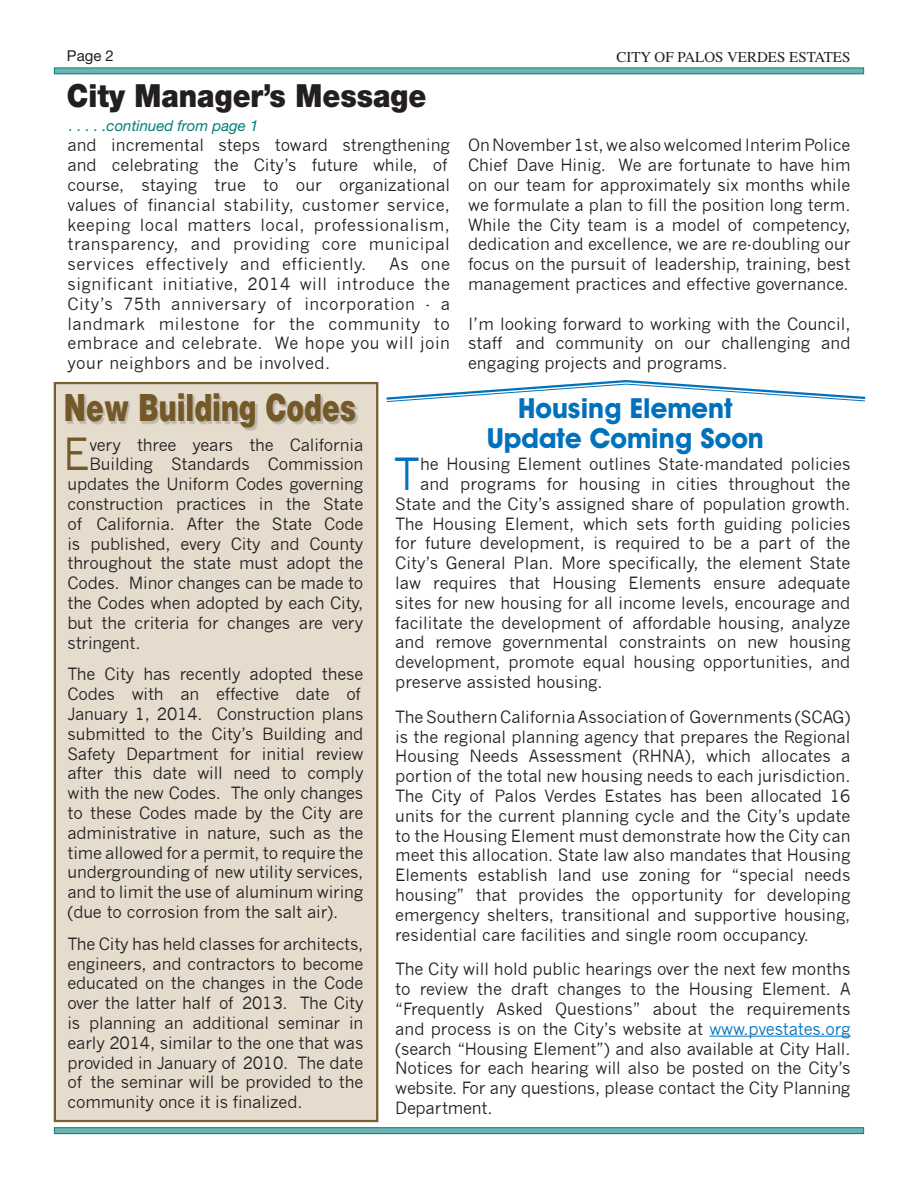
<style>
.page{position:relative;width:918px;height:1188px;background:#fff}
.page>*{position:absolute;margin:0;border:0;box-sizing:border-box;transform-origin:0 0}
.t1{font:43.2px "News Gothic";color:#0071bb}
.t2{font:43.2px "News Gothic";color:#745928}
.t3{font:900 37.5px "Helvetica";color:#745928;scale:.71 1}
.drop_cap{font:900 31.95px "Helvetica Neue LT Std";color:#231f20;scale:.89 1}
.t4{font:700 27.9px "Avant Garde IT Cby BT";color:#0071bb}
.t5{font:16.5px/19.8px "News Gothic";color:#231f20;text-align:justify}
.t6{font:16.5px/19.8px "News Gothic";letter-spacing:.02em;color:#231f20}
.t7{font:15px "Times";color:#231f20}
.t8{font:italic 15px "Helvetica Neue LT Std";color:#007e7a}
.t9{font:15px "Helvetica Neue LT Std";color:#231f20}
.s1{color:#0071bb}
</style>
<div class="page">
<div style="left:55px;top:68px;width:808px;height:5px;background:#6cb3b1"></div>
<div style="left:54px;top:67px;width:810px;height:7px;border:1px solid #00827a"></div>
<div style="left:55px;top:1128px;width:808px;height:5px;background:#6cb3b1"></div>
<div style="left:54px;top:1127px;width:810px;height:7px;border:1px solid #00827a"></div>
<div style="left:54px;top:382px;width:324px;height:740px;background:#e5dcce"></div>
<hr style="left:709px;top:1036px;width:141px;height:1px;background:#0071bb">
<div style="left:68px;top:395px;width:291px;height:36px;background:#231f20;opacity:.2"></div>
<svg style="left:386px;top:380px;width:480px;height:22px"></svg>
<p class="t9" style="left:67px;top:47px;width:48px">Page 2</p>
<p class="t7" style="left:616px;top:43px;width:236px">CITY OF PALOS VERDES ESTATES</p>
<p class="drop_cap" style="left:67px;top:76px;width:405px">City Manager’s Message</p>
<p class="t8" style="left:69px;top:117px;width:191px">. . . . .continued from page 1</p>
<p class="t6" style="left:68px;top:136px;width:384px">and incremental steps toward strengthening and celebrating the City’s future while, of course, staying true to our organizational values of financial stability, customer service, keeping local matters local, professionalism, transparency, and providing core municipal services effectively and efficiently.</p>
<p class="t5" style="left:68px;top:254px;width:384px;text-indent:322px">As one significant initiative, 2014 will introduce the City’s 75th anniversary of incorporation - a landmark milestone for the community to embrace and celebrate. We hope you will join your neighbors and be involved.</p>
<p class="t5" style="left:468px;top:136px;width:384px">On November 1st, we also welcomed Interim Police Chief Dave Hinig. We are fortunate to have him on our team for approximately six months while we formulate a plan to fill the position long term.<br>While the City team is a model of competency, dedication and excellence, we are re-doubling our focus on the pursuit of leadership, training, best management practices and effective governance.</p>
<p class="t5" style="left:468px;top:314px;width:384px">I’m looking forward to working with the Council, staff and community on our challenging and engaging projects and programs.</p>
<p class="t3" style="left:64px;top:383px;width:413px">New Building Codes</p>
<p class="t4" style="left:518px;top:391px;width:216px">Housing Element</p>
<p class="t4" style="left:487px;top:421px;width:279px">Update Coming Soon</p>
<p class="t2" style="left:63px;top:430px;width:29px">E</p>
<p class="t5" style="left:89px;top:435px;width:275px">very three years the California</p>
<p class="t1" style="left:394px;top:449px;width:28px">T</p>
<p class="t5" style="left:420px;top:454px;width:432px">he Housing Element outlines State-mandated policies</p>
<p class="t5" style="left:89px;top:455px;width:275px">Building Standards Commission</p>
<p class="t5" style="left:68px;top:474px;width:297px">updates the Uniform Codes governing</p>
<p class="t5" style="left:68px;top:494px;width:297px">construction practices in the State</p>
<p class="t5" style="left:68px;top:514px;width:297px">of California. After the State Code</p>
<p class="t5" style="left:68px;top:534px;width:297px">is published, every City and County</p>
<p class="t5" style="left:68px;top:554px;width:297px">throughout the state must adopt the</p>
<p class="t5" style="left:68px;top:573px;width:297px">Codes. Minor changes can be made to</p>
<p class="t5" style="left:68px;top:593px;width:297px">the Codes when adopted by each City,</p>
<p class="t5" style="left:68px;top:613px;width:297px">but the criteria for changes are very</p>
<p class="t5" style="left:68px;top:633px;width:75px">stringent.</p>
<p class="t5" style="left:68px;top:665px;width:297px;text-align:left">The City has recently adopted these Codes with an effective date of January 1, 2014. Construction plans submitted to the City’s Building and Safety Department for initial review after this date will need to comply with the new Codes. The only changes to these Codes made by the City are administrative in nature, such as the time allowed for a permit, to require the undergrounding of new utility services, and to limit the use of aluminum wiring (due to corrosion from the salt air).</p>
<p class="t5" style="left:68px;top:934px;width:297px">The City has held classes for architects, engineers, and contractors to become educated on the changes in the Code over the latter half of 2013. The City is planning an additional seminar in early 2014, similar to the one that was provided in January of 2010. The date of the seminar will be provided to the community once it is finalized.</p>
<p class="t5" style="left:420px;top:474px;width:432px">and programs for housing in cities throughout the</p>
<p class="t5" style="left:395px;top:494px;width:457px">State and the City’s assigned share of population growth.</p>
<p class="t5" style="left:395px;top:514px;width:457px">The Housing Element, which sets forth guiding policies</p>
<p class="t5" style="left:395px;top:534px;width:457px">for future development, is required to be a part of the</p>
<p class="t5" style="left:395px;top:553px;width:457px">City’s General Plan. More specifically, the element State</p>
<p class="t5" style="left:395px;top:573px;width:457px">law requires that Housing Elements ensure adequate</p>
<p class="t5" style="left:395px;top:593px;width:457px">sites for new housing for all income levels, encourage and</p>
<p class="t5" style="left:395px;top:613px;width:457px">facilitate the development of affordable housing, analyze</p>
<p class="t5" style="left:395px;top:633px;width:457px">and remove governmental constraints on new housing</p>
<p class="t5" style="left:395px;top:652px;width:457px">development, promote equal housing opportunities, and</p>
<p class="t5" style="left:395px;top:672px;width:209px">preserve assisted housing.</p>
<p class="t5" style="left:395px;top:707px;width:457px">The Southern California Association of Governments (SCAG) is the regional planning agency that prepares the Regional Housing Needs Assessment (RHNA), which allocates a portion of the total new housing needs to each jurisdiction.<br>The City of Palos Verdes Estates has been allocated 16 units for the current planning cycle and the City’s update to the Housing Element must demonstrate how the City can meet this allocation. State law also mandates that Housing Elements establish land use zoning for “special needs housing” that provides the opportunity for developing emergency shelters, transitional and supportive housing, residential care facilities and single room occupancy.</p>
<p class="t5" style="left:395px;top:960px;width:457px">The City will hold public hearings over the next few months to review the draft changes to the Housing Element. A “Frequently Asked Questions” about the requirements and process is on the City’s website at <span class="s1">www.pvestates.org </span>(search “Housing Element”) and also available at City Hall.<br>Notices for each hearing will also be posted on the City’s website. For any questions, please contact the City Planning Department.</p>
</div>
